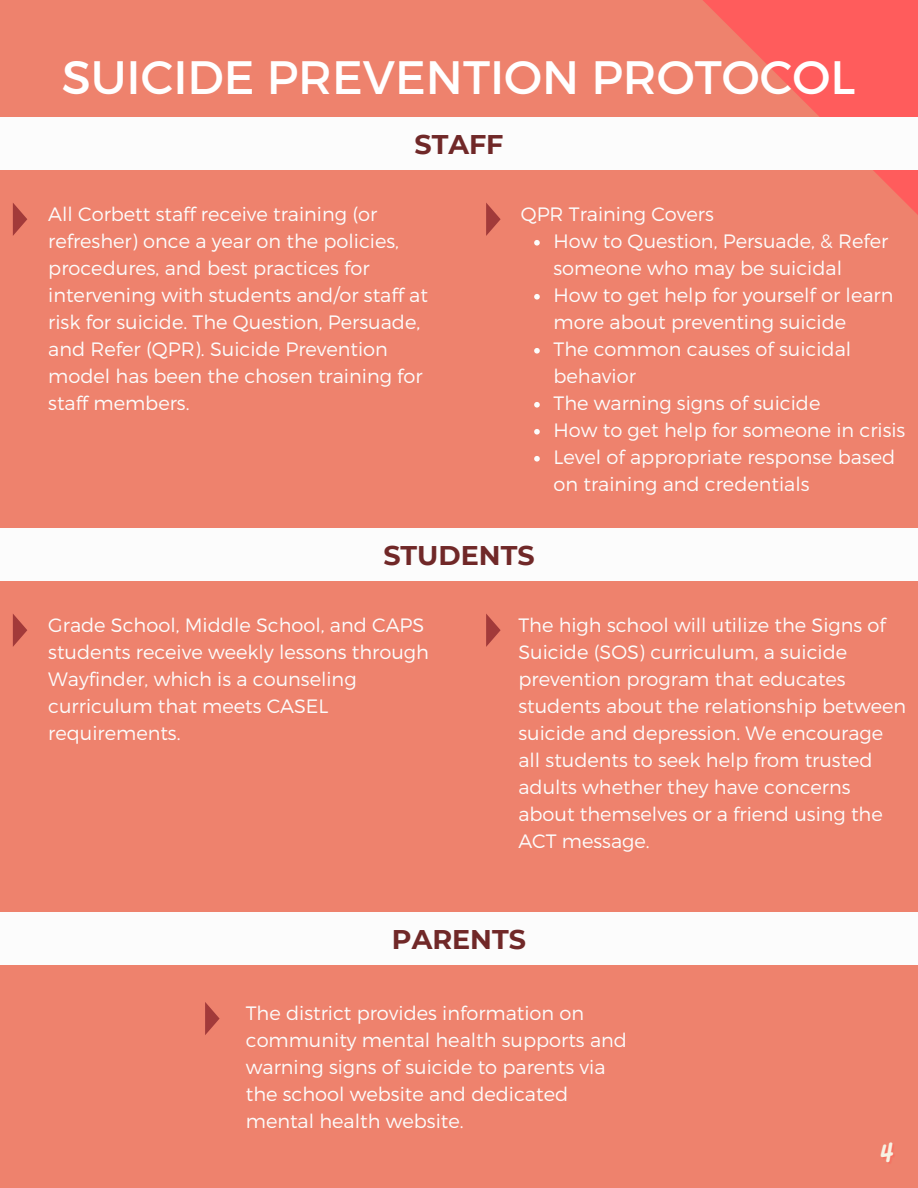
<style>
.page{position:relative;width:918px;height:1188px;background:#ee826d}
.page>*{position:absolute;margin:0;border:0;box-sizing:border-box;transform-origin:0 0}
.t1{font:46.8px "Montserrat";color:#fff}
.t2{font:700 27px "Montserrat";color:#702828}
.t3{font:300 19.35px/27px "Montserrat";color:#fcfcfc}
</style>
<div class="page">
<svg style="left:703px;top:0;width:215px;height:215px;fill:#ff5c5c"></svg>
<div style="left:0;top:117px;width:918px;height:53px;background:#fcfcfc"></div>
<svg style="left:13px;top:203px;width:14px;height:33px"></svg>
<svg style="left:486px;top:614px;width:15px;height:33px"></svg>
<svg style="left:13px;top:614px;width:14px;height:33px"></svg>
<svg style="left:205px;top:1002px;width:15px;height:33px"></svg>
<svg style="left:486px;top:203px;width:15px;height:33px"></svg>
<svg style="left:534px;top:240px;width:6px;height:6px"></svg>
<svg style="left:534px;top:294px;width:6px;height:6px"></svg>
<svg style="left:534px;top:348px;width:6px;height:6px"></svg>
<svg style="left:534px;top:402px;width:6px;height:6px"></svg>
<svg style="left:534px;top:429px;width:6px;height:6px"></svg>
<svg style="left:534px;top:456px;width:6px;height:6px"></svg>
<div style="left:0;top:528px;width:918px;height:53px;background:#fcfcfc"></div>
<div style="left:0;top:912px;width:918px;height:53px;background:#fcfcfc"></div>
<p class="t1" style="left:62px;top:47px;width:795px">SUICIDE PREVENTION PROTOCOL</p>
<h1 class="t2" style="left:414px;top:128px;width:91px">STAFF</h1>
<h2 class="t3" style="left:48px;top:199px;width:381px">All Corbett staff receive training (or refresher) once a year on the policies, procedures, and best practices for intervening with students and/or staff at risk for suicide. The Question, Persuade, and Refer (QPR). Suicide Prevention model has been the chosen training for staff members.</h2>
<p class="t3" style="left:521px;top:199px;width:195px">QPR Training Covers</p>
<p class="t3" style="left:554px;top:226px;width:336px">How to Question, Persuade, &amp; Refer someone who may be suicidal</p>
<p class="t3" style="left:554px;top:280px;width:341px">How to get help for yourself or learn more about preventing suicide</p>
<p class="t3" style="left:554px;top:334px;width:299px">The common causes of suicidal behavior</p>
<p class="t3" style="left:554px;top:388px;width:268px">The warning signs of suicide</p>
<p class="t3" style="left:554px;top:415px;width:353px">How to get help for someone in crisis</p>
<p class="t3" style="left:554px;top:442px;width:343px">Level of appropriate response based on training and credentials</p>
<p class="t2" style="left:383px;top:539px;width:153px">STUDENTS</p>
<p class="t3" style="left:48px;top:610px;width:382px">Grade School, Middle School, and CAPS students receive weekly lessons through<br>Wayfinder, which is a counseling curriculum that meets CASEL requirements.</p>
<h2 class="t3" style="left:518px;top:610px;width:389px">The high school will utilize the Signs of Suicide (SOS) curriculum, a suicide prevention program that educates students about the relationship between suicide and depression. We encourage all students to seek help from trusted adults whether they have concerns about themselves or a friend using the ACT message.</h2>
<p class="t2" style="left:392px;top:923px;width:136px">PARENTS</p>
<p class="t3" style="left:246px;top:999px;width:383px">The district provides information on community mental health supports and warning signs of suicide to parents via the school website and dedicated mental health website.</p>
</div>
